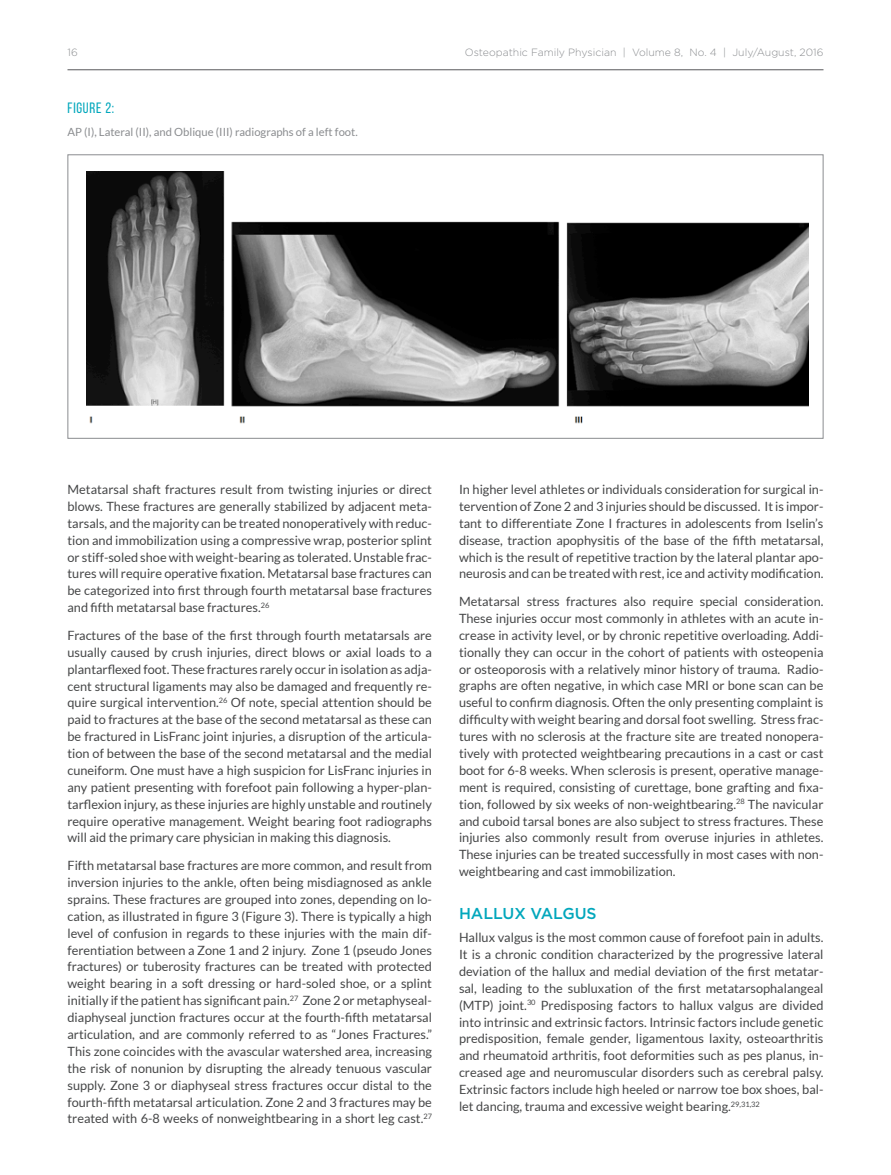
<style>
.page{position:relative;width:891px;height:1175px;background:#fff}
.page>*{position:absolute;margin:0;border:0;box-sizing:border-box;transform-origin:0 0}
.t1{font:500 15.75px "Gotham";color:#02a7bc}
.t2{font:15px "Bebas Neue";letter-spacing:.05em;color:#02a7bc}
.t3{font:12.75px/16.8px "Lato";color:#454647;text-align:justify}
.t4{font:11.25px "Lato";color:#8a8c8f}
.t5{font:300 10.5px "Gotham";color:#8a8c8f}
</style>
<div class="page">
<hr style="left:68px;top:69px;width:756px;height:1px;background:#57585a">
<img style="left:86px;top:172px;width:722px;height:252px">
<p class="t5" style="left:68px;top:46px;width:12px">16</p>
<p class="t5" style="left:465px;top:46px;width:360px">Osteopathic Family Physician | Volume 8, No. 4 | July/August, 2016</p>
<p class="t2" style="left:68px;top:99px;width:48px">FIGURE 2:</p>
<p class="t4" style="left:68px;top:125px;width:292px">AP (I), Lateral (II), and Oblique (III) radiographs of a left foot.</p>
<p class="t3" style="left:68px;top:480px;width:366px">Metatarsal shaft fractures result from twisting injuries or direct blows. These fractures are generally stabilized by adjacent meta&shy;tarsals, and the majority can be treated nonoperatively with reduc&shy;tion and immobilization using a compressive wrap, posterior splint or stiff-soled shoe with weight-bearing as tolerated. Unstable frac&shy;tures will require operative fixation. Metatarsal base fractures can be categorized into first through fourth metatarsal base fractures and fifth metatarsal base fractures.<sup>26</sup></p>
<p class="t3" style="left:68px;top:626px;width:366px">Fractures of the base of the first through fourth metatarsals are usually caused by crush injuries, direct blows or axial loads to a plantarflexed foot. These fractures rarely occur in isolation as adja&shy;cent structural ligaments may also be damaged and frequently re&shy;quire surgical intervention.<sup>26</sup> Of note, special attention should be paid to fractures at the base of the second metatarsal as these can be fractured in LisFranc joint injuries, a disruption of the articula&shy;tion of between the base of the second metatarsal and the medial cuneiform. One must have a high suspicion for LisFranc injuries in any patient presenting with forefoot pain following a hyper-plan&shy;tarflexion injury, as these injuries are highly unstable and routinely require operative management. Weight bearing foot radiographs will aid the primary care physician in making this diagnosis.</p>
<p class="t3" style="left:68px;top:856px;width:366px">Fifth metatarsal base fractures are more common, and result from inversion injuries to the ankle, often being misdiagnosed as ankle sprains. These fractures are grouped into zones, depending on lo&shy;cation, as illustrated in figure 3 (Figure 3). There is typically a high level of confusion in regards to these injuries with the main dif&shy;ferentiation between a Zone 1 and 2 injury. Zone 1 (pseudo Jones fractures) or tuberosity fractures can be treated with protected weight bearing in a soft dressing or hard-soled shoe, or a splint initially if the patient has significant pain.<sup>27</sup> Zone 2 or metaphyseal&shy;diaphyseal junction fractures occur at the fourth-fifth metatarsal articulation, and are commonly referred to as “Jones Fractures.” This zone coincides with the avascular watershed area, increasing the risk of nonunion by disrupting the already tenuous vascular supply. Zone 3 or diaphyseal stress fractures occur distal to the fourth-fifth metatarsal articulation. Zone 2 and 3 fractures may be treated with 6-8 weeks of nonweightbearing in a short leg cast.<sup>27</sup></p>
<p class="t3" style="left:459px;top:480px;width:366px">In higher level athletes or individuals consideration for surgical in&shy;tervention of Zone 2 and 3 injuries should be discussed. It is impor&shy;tant to differentiate Zone I fractures in adolescents from Iselin’s disease, traction apophysitis of the base of the fifth metatarsal, which is the result of repetitive traction by the lateral plantar apo&shy;neurosis and can be treated with rest, ice and activity modification.</p>
<p class="t3" style="left:459px;top:592px;width:366px">Metatarsal stress fractures also require special consideration.<br>These injuries occur most commonly in athletes with an acute in&shy;crease in activity level, or by chronic repetitive overloading. Addi&shy;tionally they can occur in the cohort of patients with osteopenia or osteoporosis with a relatively minor history of trauma. Radio&shy;graphs are often negative, in which case MRI or bone scan can be useful to confirm diagnosis. Often the only presenting complaint is difficulty with weight bearing and dorsal foot swelling. Stress frac&shy;tures with no sclerosis at the fracture site are treated nonopera&shy;tively with protected weightbearing precautions in a cast or cast boot for 6-8 weeks. When sclerosis is present, operative manage&shy;ment is required, consisting of curettage, bone grafting and fixa&shy;tion, followed by six weeks of non-weightbearing.<sup>28</sup> The navicular and cuboid tarsal bones are also subject to stress fractures. These injuries also commonly result from overuse injuries in athletes.<br>These injuries can be treated successfully in most cases with non&shy;weightbearing and cast immobilization.</p>
<p class="t1" style="left:459px;top:904px;width:139px">HALLUX VALGUS</p>
<p class="t3" style="left:459px;top:928px;width:366px">Hallux valgus is the most common cause of forefoot pain in adults.<br>It is a chronic condition characterized by the progressive lateral deviation of the hallux and medial deviation of the first metatar&shy;sal, leading to the subluxation of the first metatarsophalangeal (MTP) joint.<sup>30</sup> Predisposing factors to hallux valgus are divided into intrinsic and extrinsic factors. Intrinsic factors include genetic predisposition, female gender, ligamentous laxity, osteoarthritis and rheumatoid arthritis, foot deformities such as pes planus, in&shy;creased age and neuromuscular disorders such as cerebral palsy.<br>Extrinsic factors include high heeled or narrow toe box shoes, bal&shy;let dancing, trauma and excessive weight bearing.<sup>29,31,32</sup></p>
</div>
